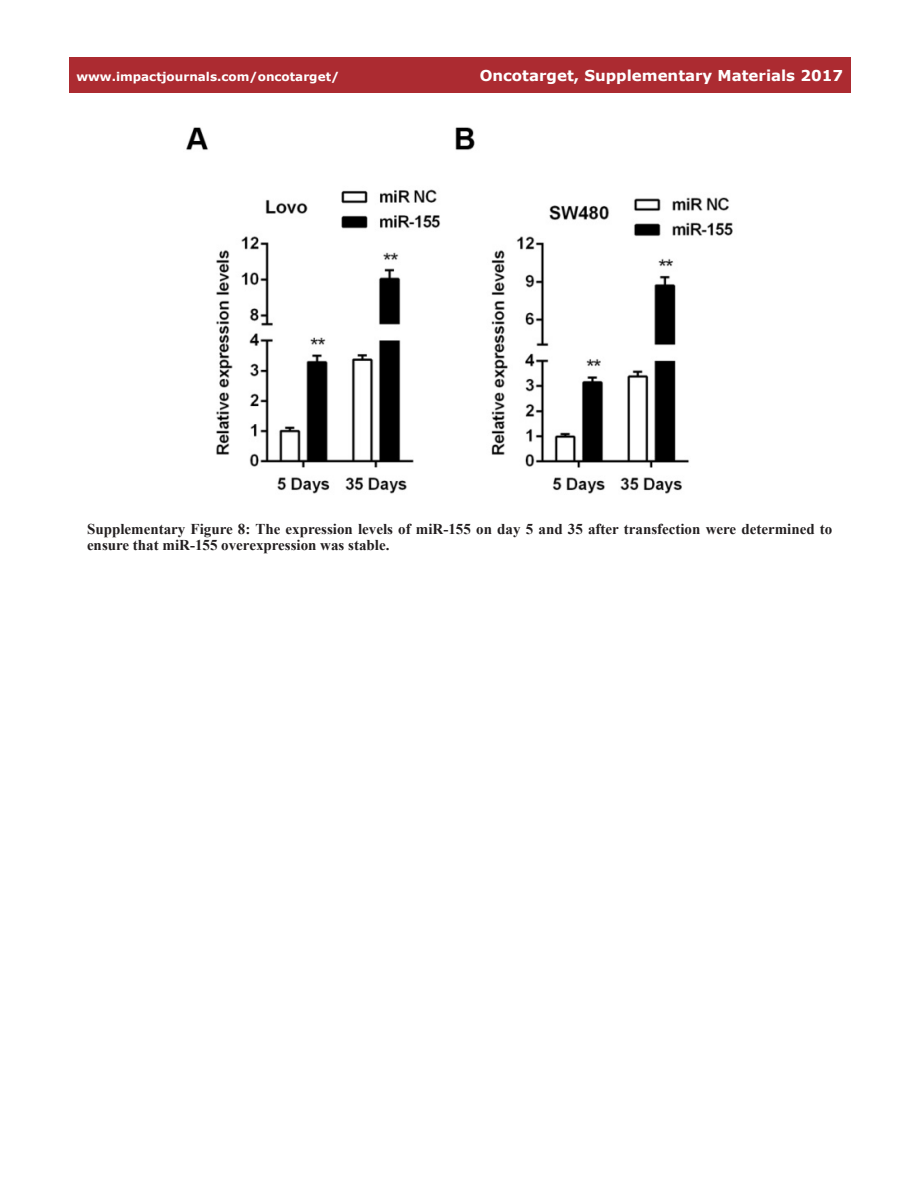
<style>
.page{position:relative;width:918px;height:1188px;background:#fff}
.page>*{position:absolute;margin:0;border:0;box-sizing:border-box;transform-origin:0 0}
.figuretext{font:700 15px/16.2px "Times New Roman";color:#231f20}
.t1{font:700 15px "Verdana";color:#fff}
.t2{font:700 12px "Verdana";color:#fff}
</style>
<div class="page">
<div style="left:69px;top:57px;width:781px;height:36px;background:#ac2b31"></div>
<img style="left:186px;top:127px;width:547px;height:367px">
<p class="t2" style="left:76px;top:68px;width:264px">www.impactjournals.com/oncotarget/</p>
<p class="t1" style="left:480px;top:65px;width:365px">Oncotarget, Supplementary Materials 2017</p>
<p class="figuretext" style="left:87px;top:520px;width:747px">Supplementary Figure 8: The expression levels of miR-155 on day 5 and 35 after transfection were determined to ensure that miR-155 overexpression was stable.</p>
</div>
